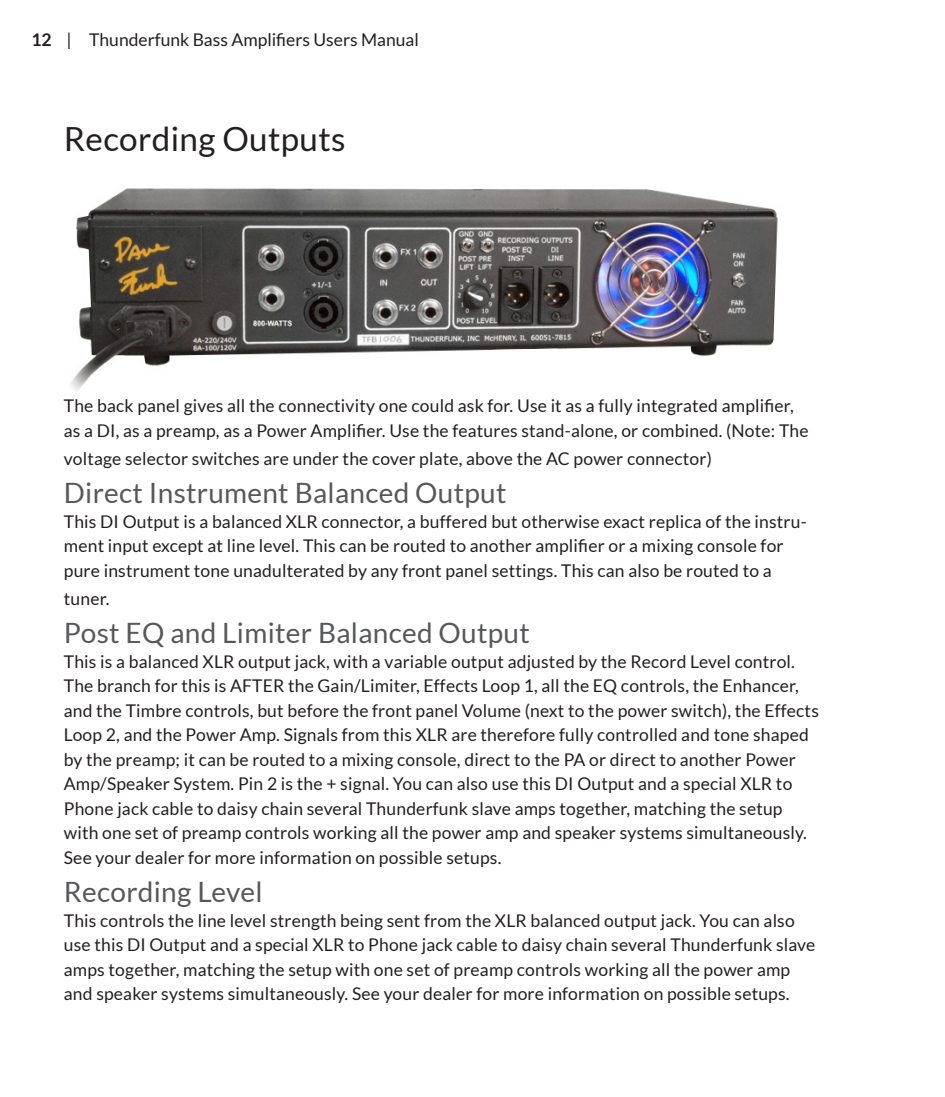
<style>
.page{position:relative;width:945px;height:1097px;background:#fff}
.page>*{position:absolute;margin:0;border:0;box-sizing:border-box;transform-origin:0 0}
.Body{font:33.25px "Lato";letter-spacing:.01em;color:#231f20}
.Body-2{font:28px "Lato";letter-spacing:.01em;color:#57585a}
.Body-3{font:17.5px/24.5px "Lato";letter-spacing:.01em;color:#231f20}
.s1{font-weight:700}
</style>
<div class="page">
<img style="left:70px;top:188px;width:708px;height:203px">
<p class="Body-3" style="left:32px;top:27px;width:389px"><span class="s1">12</span> | Thunderfunk Bass Amplifiers Users Manual</p>
<p class="Body" style="left:64px;top:120px;width:283px">Recording Outputs</p>
<p class="Body-3" style="left:64px;top:393px;width:746px">The back panel gives all the connectivity one could ask for. Use it as a fully integrated amplifier, as a DI, as a preamp, as a Power Amplifier. Use the features stand-alone, or combined. (Note: The</p>
<p class="Body-3" style="left:64px;top:446px;width:650px">voltage selector switches are under the cover plate, above the AC power connector)</p>
<p class="Body-2" style="left:64px;top:477px;width:444px">Direct Instrument Balanced Output</p>
<p class="Body-3" style="left:64px;top:509px;width:744px">This DI Output is a balanced XLR connector, a buffered but otherwise exact replica of the instru&shy;ment input except at line level. This can be routed to another amplifier or a mixing console for pure instrument tone unadulterated by any front panel settings. This can also be routed to a</p>
<p class="Body-3" style="left:64px;top:586px;width:47px">tuner.</p>
<p class="Body-2" style="left:64px;top:617px;width:468px">Post EQ and Limiter Balanced Output</p>
<p class="Body-3" style="left:64px;top:649px;width:757px">This is a balanced XLR output jack, with a variable output adjusted by the Record Level control.<br>The branch for this is AFTER the Gain/Limiter, Effects Loop 1, all the EQ controls, the Enhancer, and the Timbre controls, but before the front panel Volume (next to the power switch), the Effects Loop 2, and the Power Amp. Signals from this XLR are therefore fully controlled and tone shaped by the preamp; it can be routed to a mixing console, direct to the PA or direct to another Power Amp/Speaker System. Pin 2 is the + signal. You can also use this DI Output and a special XLR to Phone jack cable to daisy chain several Thunderfunk slave amps together, matching the setup with one set of preamp controls working all the power amp and speaker systems simultaneously.<br>See your dealer for more information on possible setups.</p>
<p class="Body-2" style="left:64px;top:876px;width:200px">Recording Level</p>
<p class="Body-3" style="left:64px;top:908px;width:753px">This controls the line level strength being sent from the XLR balanced output jack. You can also use this DI Output and a special XLR to Phone jack cable to daisy chain several Thunderfunk slave amps together, matching the setup with one set of preamp controls working all the power amp and speaker systems simultaneously. See your dealer for more information on possible setups.</p>
</div>
